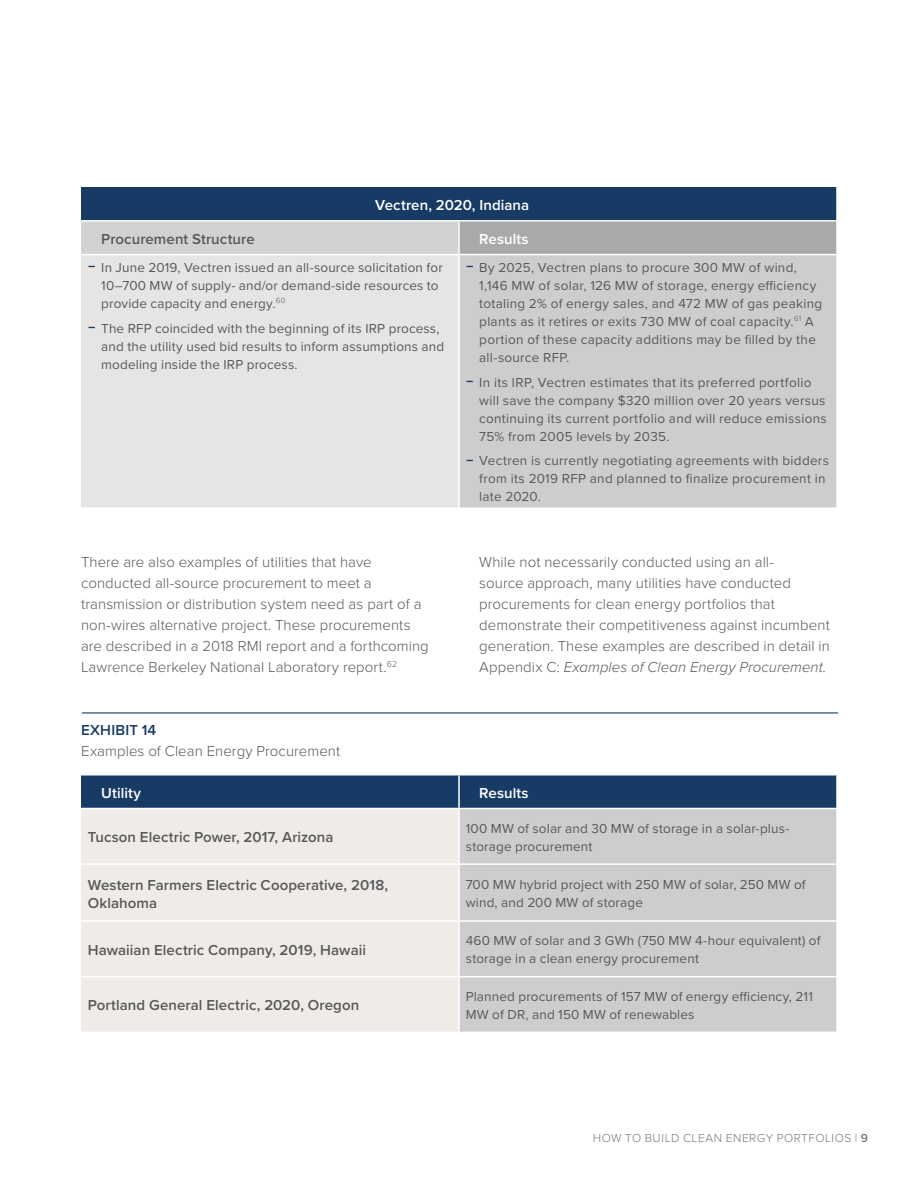
<style>
.page{position:relative;width:918px;height:1188px;background:#fff}
.page>*{position:absolute;margin:0;border:0;box-sizing:border-box;transform-origin:0 0}
.t1{font:300 15px/21px "Proxima Nova";letter-spacing:.005em;color:#58595b}
.t2{font:600 15px/18px "Proxima Nova";letter-spacing:.005em;color:#58595b}
.t3{font:600 15px "Proxima Nova";letter-spacing:.005em;color:#fff}
.t4{font:600 15px "Proxima Nova";letter-spacing:.015em;color:#183b66}
.t5{font:13.5px/18px "Proxima Nova";letter-spacing:.015em;color:#58595b}
.t6{font:300 12px "Proxima Nova";letter-spacing:.04em;color:#77787b}
.s1{font-weight:300;font-size:27px;color:#183b66}
.s2{font-style:italic}
.s3{font-weight:600}
</style>
<div class="page">
<div style="left:81px;top:187px;width:756px;height:34px;background:#183b66"></div>
<div style="left:81px;top:221px;width:378px;height:34px;background:#d2d2d0"></div>
<div style="left:459px;top:221px;width:378px;height:34px;background:#a8a9a9"></div>
<div style="left:81px;top:255px;width:378px;height:253px;background:#e6e5e4"></div>
<div style="left:459px;top:255px;width:378px;height:253px;background:#cecdcd"></div>
<hr style="left:836px;top:187px;width:2px;height:33px;background:#fff">
<hr style="left:81px;top:220px;width:378px;height:2px;background:#fff">
<hr style="left:459px;top:220px;width:379px;height:2px;background:#fff">
<hr style="left:458px;top:222px;width:2px;height:32px;background:#fff">
<hr style="left:836px;top:222px;width:2px;height:32px;background:#fff">
<hr style="left:459px;top:254px;width:379px;height:1px;background:#fff">
<hr style="left:458px;top:255px;width:2px;height:252px;background:#fff">
<hr style="left:836px;top:255px;width:2px;height:252px;background:#fff">
<hr style="left:459px;top:507px;width:379px;height:2px;background:#fff">
<hr style="left:81px;top:254px;width:378px;height:1px;background:#fff">
<hr style="left:81px;top:507px;width:378px;height:2px;background:#fff">
<div style="left:81px;top:776px;width:755px;height:32px;background:#183b66"></div>
<div style="left:81px;top:809px;width:377px;height:223px;background:#efece8"></div>
<div style="left:460px;top:809px;width:376px;height:223px;background:#cecdcd"></div>
<hr style="left:458px;top:776px;width:2px;height:32px;background:#fff">
<hr style="left:459px;top:863px;width:379px;height:2px;background:#fff">
<hr style="left:459px;top:920px;width:379px;height:2px;background:#fff">
<hr style="left:459px;top:976px;width:379px;height:1px;background:#fff">
<hr style="left:81px;top:863px;width:378px;height:2px;background:#fff">
<hr style="left:81px;top:920px;width:378px;height:2px;background:#fff">
<hr style="left:81px;top:976px;width:378px;height:1px;background:#fff">
<hr style="left:82px;top:712px;width:756px;height:2px;background:#183b66">
<p class="t3" style="left:375px;top:194px;width:156px">Vectren, 2020, Indiana</p>
<p class="t2" style="left:101px;top:229px;width:155px">Procurement Structure</p>
<p class="t3" style="left:479px;top:227px;width:51px">Results</p>
<p class="t5" style="left:101px;top:258px;width:343px;text-indent:-14px"><span class="s1">-</span> In June 2019, Vectren issued an all-source solicitation for<br>10–700 MW of supply- and/or demand-side resources to provide capacity and energy.<sup>60</sup></p>
<p class="t5" style="left:101px;top:319px;width:345px;text-indent:-14px"><span class="s1">-</span> The RFP coincided with the beginning of its IRP process, and the utility used bid results to inform assumptions and modeling inside the IRP process.</p>
<p class="t5" style="left:479px;top:258px;width:345px;text-indent:-14px"><span class="s1">-</span> By 2025, Vectren plans to procure 300 MW of wind, 1,146 MW of solar, 126 MW of storage, energy efficiency totaling 2% of energy sales, and 472 MW of gas peaking plants as it retires or exits 730 MW of coal capacity.<sup>61</sup> A portion of these capacity additions may be filled by the all-source RFP.</p>
<p class="t5" style="left:479px;top:373px;width:349px;text-indent:-14px"><span class="s1">-</span> In its IRP, Vectren estimates that its preferred portfolio will save the company $320 million over 20 years versus continuing its current portfolio and will reduce emissions 75% from 2005 levels by 2035.</p>
<p class="t5" style="left:479px;top:451px;width:351px;text-indent:-14px"><span class="s1">-</span> Vectren is currently negotiating agreements with bidders from its 2019 RFP and planned to finalize procurement in late 2020.</p>
<p class="t1" style="left:81px;top:551px;width:349px">There are also examples of utilities that have conducted all-source procurement to meet a transmission or distribution system need as part of a non-wires alternative project. These procurements are described in a 2018 RMI report and a forthcoming Lawrence Berkeley National Laboratory report.<sup>62</sup></p>
<p class="t1" style="left:479px;top:551px;width:352px">While not necessarily conducted using an all-<br>source approach, many utilities have conducted procurements for clean energy portfolios that demonstrate their competitiveness against incumbent generation. These examples are described in detail in Appendix C: <span class="s2">Examples of Clean Energy Procurement.</span></p>
<p class="t4" style="left:81px;top:719px;width:77px">EXHIBIT 14</p>
<p class="t1" style="left:81px;top:740px;width:261px">Examples of Clean Energy Procurement</p>
<p class="t3" style="left:101px;top:781px;width:41px">Utility</p>
<p class="t3" style="left:479px;top:781px;width:51px">Results</p>
<p class="t2" style="left:88px;top:828px;width:247px">Tucson Electric Power, 2017, Arizona</p>
<p class="t5" style="left:466px;top:819px;width:325px">100 MW of solar and 30 MW of storage in a solar-plus&shy;storage procurement</p>
<p class="t2" style="left:88px;top:875px;width:302px">Western Farmers Electric Cooperative, 2018,<br>Oklahoma</p>
<p class="t5" style="left:466px;top:875px;width:342px">700 MW hybrid project with 250 MW of solar, 250 MW of wind, and 200 MW of storage</p>
<p class="t2" style="left:88px;top:940px;width:280px">Hawaiian Electric Company, 2019, Hawaii</p>
<p class="t5" style="left:466px;top:931px;width:356px">460 MW of solar and 3 GWh (750 MW 4-hour equivalent) of storage in a clean energy procurement</p>
<p class="t2" style="left:88px;top:996px;width:273px">Portland General Electric, 2020, Oregon</p>
<p class="t5" style="left:466px;top:987px;width:349px">Planned procurements of 157 MW of energy efficiency, 211<br>MW of DR, and 150 MW of renewables</p>
<p class="t6" style="left:593px;top:1129px;width:277px">HOW TO BUILD CLEAN ENERGY PORTFOLIOS | <span class="s3">9</span></p>
</div>
